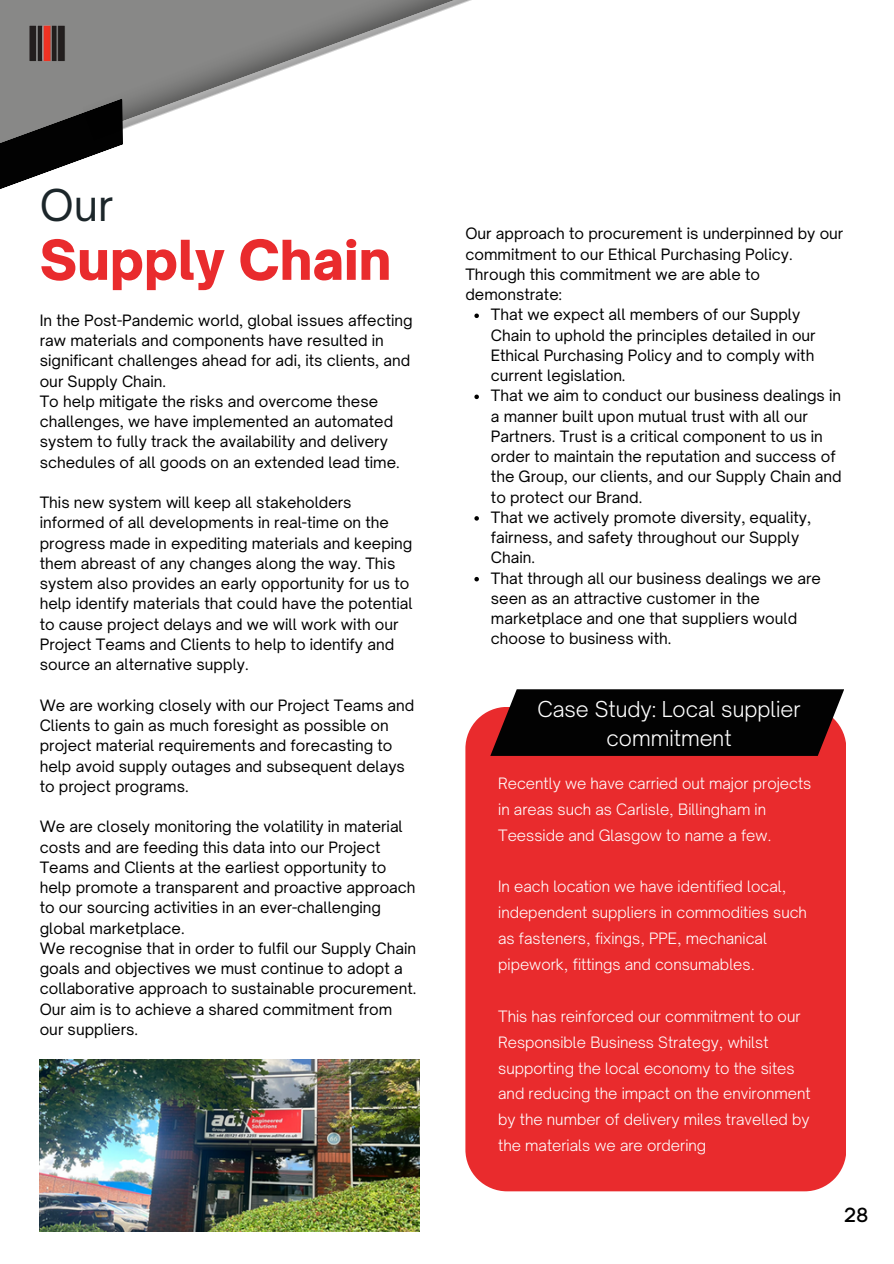
<style>
.page{position:relative;width:894px;height:1264px;background:#fff}
.page>*{position:absolute;margin:0;border:0;box-sizing:border-box;transform-origin:0 0}
.t1{font:900 52.5px "Open Sauce One";color:#e92b2d}
.t2{font:42px "Open Sauce One";color:#1c262a}
.t3{font:300 21px/29.2px "Open Sauce One";color:#fff;text-align:center}
.t4{font:20.25px "Code Pro Normal LC";color:#000}
.t5{font:15px/20.2px "Open Sauce One";color:#000}
.t6{font:300 15px/25.8px "Open Sauce One";color:#fff}
</style>
<div class="page">
<div style="left:0;top:0;width:80px;height:98px;background:#888887"></div>
<svg style="left:0;top:98px;width:123px;height:91px"></svg>
<img style="left:22px;top:19px;width:49px;height:49px">
<img style="left:80px;top:0;width:392px;height:142px">
<div style="left:465px;top:710px;width:381px;height:481px;background:#e92b2d"></div>
<svg style="left:490px;top:689px;width:354px;height:67px;background:#150c0c"></svg>
<img style="left:40px;top:1059px;width:379px;height:172px">
<svg style="left:474px;top:313px;width:5px;height:5px"></svg>
<svg style="left:474px;top:394px;width:5px;height:5px"></svg>
<svg style="left:474px;top:516px;width:5px;height:4px"></svg>
<svg style="left:474px;top:577px;width:5px;height:4px"></svg>
<p class="t2" style="left:40px;top:179px;width:75px">Our</p>
<p class="t1" style="left:40px;top:227px;width:353px">Supply Chain</p>
<h2 class="t5" style="left:40px;top:310px;width:374px">In the Post-Pandemic world, global issues affecting raw materials and components have resulted in significant challenges ahead for adi, its clients, and our Supply Chain.</h2>
<h1 class="t5" style="left:40px;top:391px;width:361px">To help mitigate the risks and overcome these challenges, we have implemented an automated system to fully track the availability and delivery schedules of all goods on an extended lead time.</h1>
<p class="t5" style="left:40px;top:492px;width:374px">This new system will keep all stakeholders informed of all developments in real-time on the progress made in expediting materials and keeping them abreast of any changes along the way. This system also provides an early opportunity for us to help identify materials that could have the potential to cause project delays and we will work with our Project Teams and Clients to help to identify and source an alternative supply.</p>
<p class="t5" style="left:40px;top:695px;width:376px">We are working closely with our Project Teams and Clients to gain as much foresight as possible on project material requirements and forecasting to help avoid supply outages and subsequent delays to project programs.</p>
<p class="t5" style="left:40px;top:816px;width:377px">We are closely monitoring the volatility in material costs and are feeding this data into our Project Teams and Clients at the earliest opportunity to help promote a transparent and proactive approach to our sourcing activities in an ever-challenging global marketplace.</p>
<p class="t5" style="left:40px;top:938px;width:378px">We recognise that in order to fulfil our Supply Chain goals and objectives we must continue to adopt a collaborative approach to sustainable procurement.<br>Our aim is to achieve a shared commitment from our suppliers.</p>
<p class="t5" style="left:465px;top:223px;width:379px">Our approach to procurement is underpinned by our commitment to our Ethical Purchasing Policy.<br>Through this commitment we are able to demonstrate:</p>
<p class="t5" style="left:491px;top:304px;width:326px">That we expect all members of our Supply Chain to uphold the principles detailed in our Ethical Purchasing Policy and to comply with current legislation.</p>
<p class="t5" style="left:491px;top:385px;width:352px">That we aim to conduct our business dealings in a manner built upon mutual trust with all our Partners. Trust is a critical component to us in order to maintain the reputation and success of the Group, our clients, and our Supply Chain and to protect our Brand.</p>
<p class="t5" style="left:491px;top:507px;width:321px">That we actively promote diversity, equality, fairness, and safety throughout our Supply<br>Chain.</p>
<p class="t5" style="left:491px;top:568px;width:331px">That through all our business dealings we are seen as an attractive customer in the marketplace and one that suppliers would choose to business with.</p>
<p class="t3" style="left:537px;top:694px;width:265px">Case Study: Local supplier commitment</p>
<p class="t6" style="left:498px;top:770px;width:314px">Recently we have carried out major projects in areas such as Carlisle, Billingham in<br>Teesside and Glasgow to name a few.</p>
<p class="t6" style="left:498px;top:873px;width:310px">In each location we have identified local, independent suppliers in commodities such as fasteners, fixings, PPE, mechanical pipework, fittings and consumables.</p>
<h3 class="t6" style="left:498px;top:1003px;width:314px">This has reinforced our commitment to our Responsible Business Strategy, whilst supporting the local economy to the sites and reducing the impact on the environment by the number of delivery miles travelled by the materials we are ordering</h3>
<p class="t4" style="left:844px;top:1202px;width:26px">28</p>
</div>
